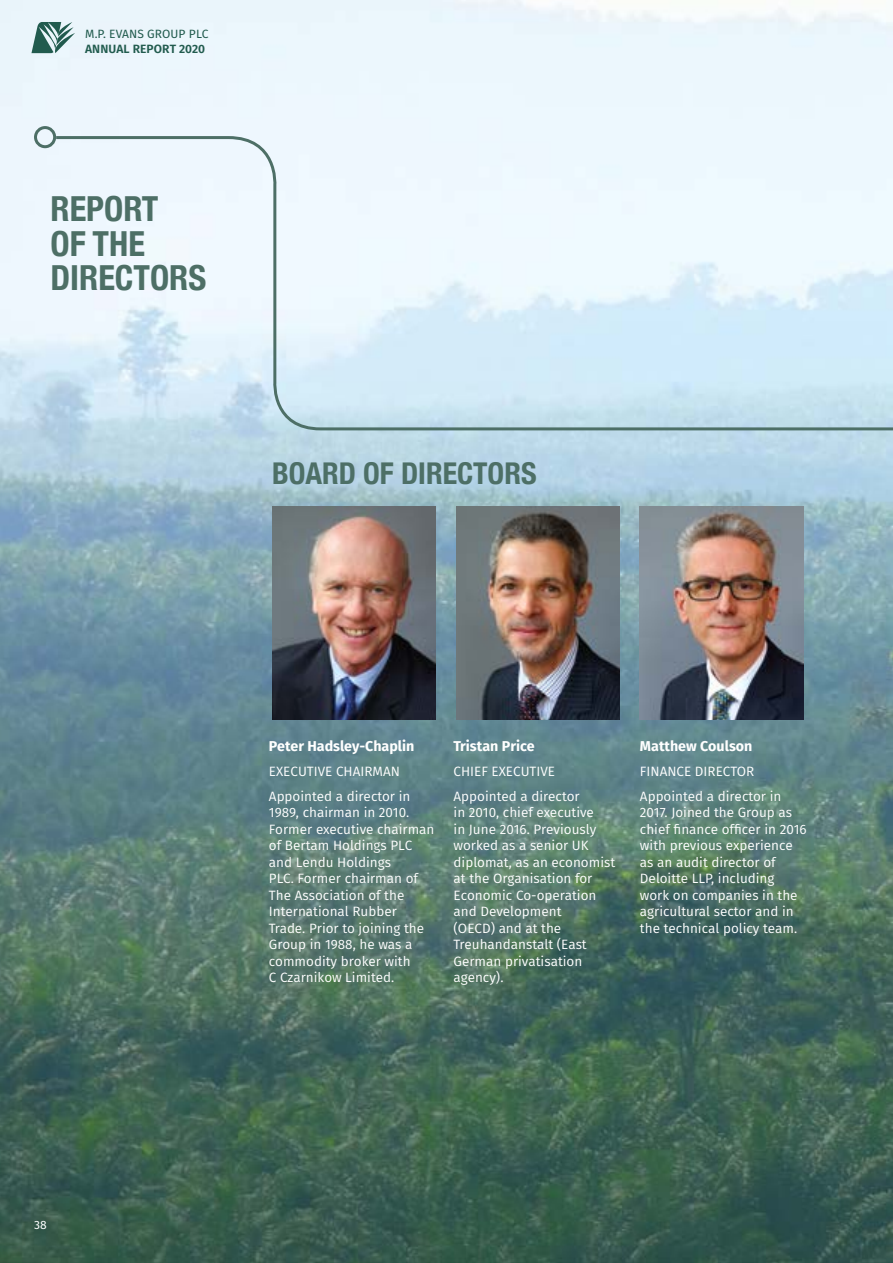
<style>
.page{position:relative;width:893px;height:1263px;background:#fff}
.page>*{position:absolute;margin:0;border:0;box-sizing:border-box;transform-origin:0 0}
.t1{font:700 condensed 34.5px/34.5px "Helvetica Neue";color:#4d6f66}
.t2{font:700 condensed 30px "Helvetica Neue";color:#4d6f66}
.t3{font:700 14.25px "Fira Sans";color:#fff}
.t4{font:13.5px/16.5px "Fira Sans";color:#fff}
.t5{font:12px "Fira Sans";letter-spacing:.01em;color:#215b4e}
.t6{font:600 12px "Fira Sans";letter-spacing:.01em;color:#215b4e}
.t7{font:12px "Fira Sans";color:#fff}
</style>
<div class="page">
<img style="left:0;top:0;width:893px;height:1263px">
<svg style="left:31px;top:22px;width:44px;height:31px"></svg>
<img style="left:639px;top:507px;width:164px;height:212px">
<img style="left:456px;top:507px;width:164px;height:212px">
<img style="left:272px;top:507px;width:164px;height:212px">
<div style="left:34px;top:126px;width:22px;height:22px;border:3px solid #4d6f66;border-radius:50%"></div>
<svg style="left:53px;top:135px;width:840px;height:297px"></svg>
<p class="t5" style="left:85px;top:25px;width:125px">M.P. EVANS GROUP PLC</p>
<p class="t6" style="left:85px;top:40px;width:122px">ANNUAL REPORT 2020</p>
<h1 class="t1" style="left:50px;top:189px;width:157px">REPORT<br>OF THE<br>DIRECTORS</h1>
<h2 class="t2" style="left:272px;top:448px;width:266px">BOARD OF DIRECTORS</h2>
<p class="t7" style="left:34px;top:1217px;width:14px">38</p>
<p class="t3" style="left:269px;top:736px;width:147px">Peter Hadsley-Chaplin</p>
<p class="t4" style="left:269px;top:758px;width:143px;line-height:25px">EXECUTIVE CHAIRMAN<br>Appointed a director in</p>
<p class="t4" style="left:269px;top:804px;width:167px">1989, chairman in 2010.<br>Former executive chairman of Bertam Holdings PLC and Lendu Holdings<br>PLC. Former chairman of<br>The Association of the<br>International Rubber<br>Trade. Prior to joining the<br>Group in 1988, he was a commodity broker with<br>C Czarnikow Limited.</p>
<p class="t3" style="left:454px;top:736px;width:83px">Tristan Price</p>
<p class="t4" style="left:454px;top:758px;width:128px;line-height:25px">CHIEF EXECUTIVE<br>Appointed a director</p>
<p class="t4" style="left:454px;top:804px;width:163px">in 2010, chief executive<br>in June 2016. Previously worked as a senior UK diplomat, as an economist at the Organisation for<br>Economic Co-operation and Development<br>(OECD) and at the<br>Treuhandanstalt (East<br>German privatisation agency).</p>
<p class="t3" style="left:640px;top:736px;width:114px">Matthew Coulson</p>
<p class="t4" style="left:640px;top:758px;width:143px;line-height:25px">FINANCE DIRECTOR<br>Appointed a director in</p>
<p class="t4" style="left:640px;top:804px;width:168px">2017. Joined the Group as chief finance officer in 2016 with previous experience as an audit director of<br>Deloitte LLP, including work on companies in the agricultural sector and in the technical policy team.</p>
</div>
